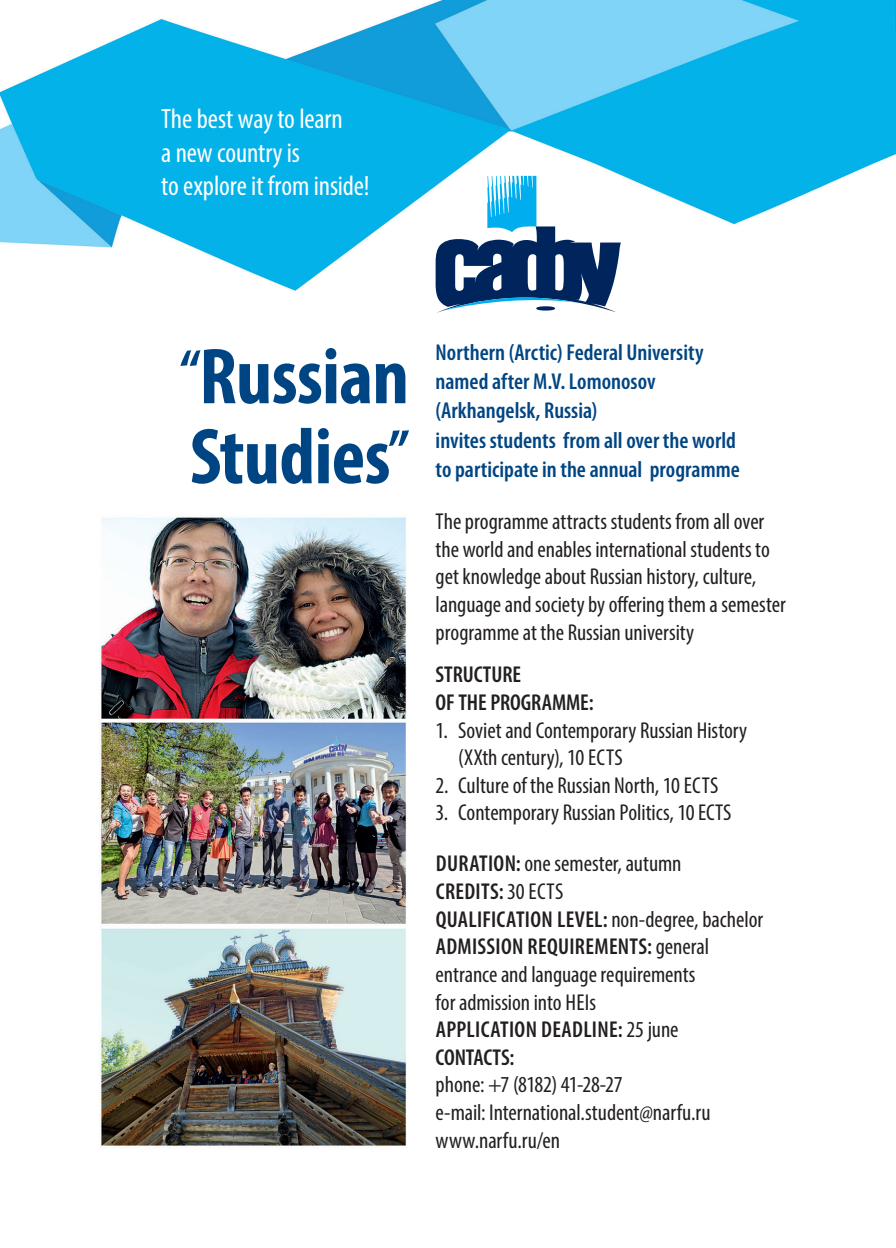
<style>
.page{position:relative;width:896px;height:1248px;background:#fff}
.page>*{position:absolute;margin:0;border:0;box-sizing:border-box;transform-origin:0 0}
.абзац{font:700 condensed 80px/80px "Myriad Pro";letter-spacing:-.01em;color:#004583}
.абзац-2{font:condensed 28px/33.6px "Myriad Pro";letter-spacing:-.005em;color:#fff}
.абзац-3{font:condensed 23px/27.6px "Myriad Pro";letter-spacing:-.005em;color:#231f20}
.абзац-4{font:600 condensed 23px/29px "Myriad Pro";color:#004583}
.абзац-5{font:600 condensed 23px/27.6px "Myriad Pro";letter-spacing:.01em;color:#231f20}
.s1{font-size:60px}
.s2{font-weight:600}
.s3{font-weight:400}
</style>
<div class="page">
<img style="left:0;top:0;width:896px;height:1146px">
<svg style="left:435px;top:176px;width:186px;height:137px"></svg>
<svg style="left:536px;top:306px;width:19px;height:4px"></svg>
<p class="абзац-2" style="left:161px;top:102px;width:210px">The best way to learn<br>a new country is<br>to explore it from inside!</p>
<p class="абзац" style="left:180px;top:335px;width:230px"><span class="s1">“</span>Russian<br>Studies<span class="s1">”</span></p>
<p class="абзац-4" style="left:435px;top:339px;width:269px">Northern (Arctic) Federal University named after M.V. Lomonosov</p>
<p class="абзац-4" style="left:435px;top:397px;width:163px">(Arkhangelsk, Russia)</p>
<p class="абзац-4" style="left:435px;top:426px;width:306px">invites students from all over the world to participate in the annual programme</p>
<p class="абзац-3" style="left:435px;top:507px;width:352px">The programme attracts students from all over the world and enables international students to get knowledge about Russian history, culture, language and society by offering them a semester programme at the Russian university</p>
<p class="абзац-5" style="left:435px;top:661px;width:160px">STRUCTURE<br>OF THE PROGRAMME:</p>
<p class="абзац-3" style="left:458px;top:715px;width:290px;text-indent:-23px">1. Soviet and Contemporary Russian History (XXth century), 10 ECTS</p>
<p class="абзац-3" style="left:435px;top:771px;width:284px">2. Culture of the Russian North, 10 ECTS</p>
<p class="абзац-3" style="left:435px;top:798px;width:297px">3. Contemporary Russian Politics, 10 ECTS</p>
<p class="абзац-3" style="left:436px;top:849px;width:247px"><span class="s2">DURATION:</span> one semester, autumn</p>
<p class="абзац-5" style="left:436px;top:877px;width:129px">CREDITS: <span class="s3">30 ECTS</span></p>
<p class="абзац-5" style="left:436px;top:905px;width:329px">QUALIFICATION LEVEL: <span class="s3">non-degree, bachelor</span></p>
<p class="абзац-3" style="left:435px;top:932px;width:275px"><span class="s2">ADMISSION REQUIREMENTS:</span> general entrance and language requirements for admission into HEIs</p>
<p class="абзац-5" style="left:436px;top:1015px;width:244px">APPLICATION DEADLINE: <span class="s3">25 june</span></p>
<p class="абзац-5" style="left:435px;top:1043px;width:80px">CONTACTS:</p>
<p class="абзац-3" style="left:435px;top:1070px;width:188px">phone: +7 (8182) 41-28-27</p>
<p class="абзац-3" style="left:435px;top:1098px;width:276px">e-mail: International.student@narfu.ru</p>
<p class="абзац-3" style="left:435px;top:1125px;width:126px">www.narfu.ru/en</p>
</div>
